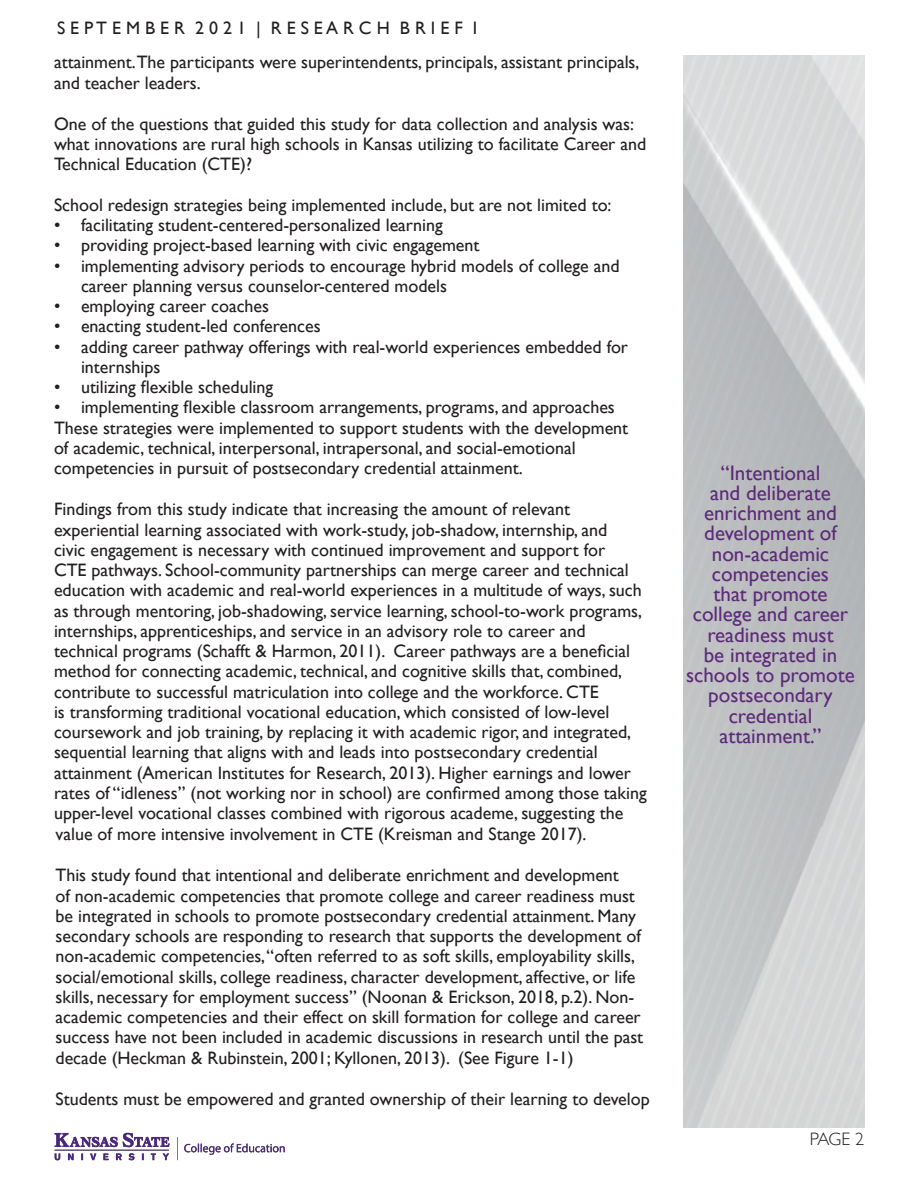
<style>
.page{position:relative;width:918px;height:1188px;background:#fff}
.page>*{position:absolute;margin:0;border:0;box-sizing:border-box;transform-origin:0 0}
.t1{font:21px/20.2px "Gill Sans";color:#5c2a79;text-align:center}
.t2{font:18px/20.2px "Gill Sans";color:#231f20}
.t3{font:300 18px "Gill Sans";color:#231f20}
</style>
<div class="page">
<img style="left:684px;top:55px;width:180px;height:1073px">
<img style="left:54px;top:1132px;width:231px;height:29px">
<p class="t2" style="left:57px;top:17px;width:422px">S E P T E M B E R 2 0 2 1 | R E S E A R C H B R I E F I</p>
<p class="t2" style="left:54px;top:52px;width:587px">attainment.The participants were superintendents, principals, assistant principals, and teacher leaders.</p>
<p class="t2" style="left:54px;top:114px;width:594px">One of the questions that guided this study for data collection and analysis was: what innovations are rural high schools in Kansas utilizing to facilitate Career and<br>Technical Education (CTE)?</p>
<p class="t2" style="left:54px;top:195px;width:559px">School redesign strategies being implemented include, but are not limited to:</p>
<p class="t2" style="left:54px;top:215px;width:390px">• facilitating student-centered-personalized learning</p>
<p class="t2" style="left:54px;top:235px;width:427px">• providing project-based learning with civic engagement</p>
<p class="t2" style="left:81px;top:255px;width:540px;text-indent:-27px">• implementing advisory periods to encourage hybrid models of college and career planning versus counselor-centered models</p>
<p class="t2" style="left:54px;top:296px;width:217px">• employing career coaches</p>
<p class="t2" style="left:54px;top:316px;width:268px">• enacting student-led conferences</p>
<p class="t2" style="left:81px;top:336px;width:549px;text-indent:-27px">• adding career pathway offerings with real-world experiences embedded for internships</p>
<p class="t2" style="left:54px;top:377px;width:221px">• utilizing flexible scheduling</p>
<p class="t2" style="left:54px;top:397px;width:562px">• implementing flexible classroom arrangements, programs, and approaches</p>
<p class="t2" style="left:54px;top:417px;width:576px">These strategies were implemented to support students with the development of academic, technical, interpersonal, intrapersonal, and social-emotional competencies in pursuit of postsecondary credential attainment.</p>
<p class="t2" style="left:54px;top:499px;width:594px">Findings from this study indicate that increasing the amount of relevant experiential learning associated with work-study, job-shadow, internship, and<br>civic engagement is necessary with continued improvement and support for<br>CTE pathways. School-community partnerships can merge career and technical education with academic and real-world experiences in a multitude of ways, such as through mentoring, job-shadowing, service learning, school-to-work programs, internships, apprenticeships, and service in an advisory role to career and technical programs (Schafft &amp; Harmon, 2011). Career pathways are a beneficial method for connecting academic, technical, and cognitive skills that, combined, contribute to successful matriculation into college and the workforce. CTE<br>is transforming traditional vocational education, which consisted of low-level coursework and job training, by replacing it with academic rigor, and integrated, sequential learning that aligns with and leads into postsecondary credential attainment (American Institutes for Research, 2013). Higher earnings and lower rates of “idleness” (not working nor in school) are confirmed among those taking upper-level vocational classes combined with rigorous academe, suggesting the value of more intensive involvement in CTE (Kreisman and Stange 2017).</p>
<p class="t2" style="left:56px;top:865px;width:589px">This study found that intentional and deliberate enrichment and development<br>of non-academic competencies that promote college and career readiness must be integrated in schools to promote postsecondary credential attainment. Many secondary schools are responding to research that supports the development of non-academic competencies, “often referred to as soft skills, employability skills, social/emotional skills, college readiness, character development, affective, or life skills, necessary for employment success” (Noonan &amp; Erickson, 2018, p.2). Non&shy;academic competencies and their effect on skill formation for college and career success have not been included in academic discussions in research until the past decade (Heckman &amp; Rubinstein, 2001; Kyllonen, 2013). (See Figure 1-1)</p>
<p class="t2" style="left:56px;top:1089px;width:596px">Students must be empowered and granted ownership of their learning to develop</p>
<p class="t1" style="left:686px;top:462px;width:170px">“Intentional<br>and deliberate enrichment and development of non-academic competencies<br>that promote college and career readiness must<br>be integrated in schools to promote postsecondary credential attainment.”</p>
<p class="t3" style="left:810px;top:1125px;width:56px">PAGE 2</p>
</div>
